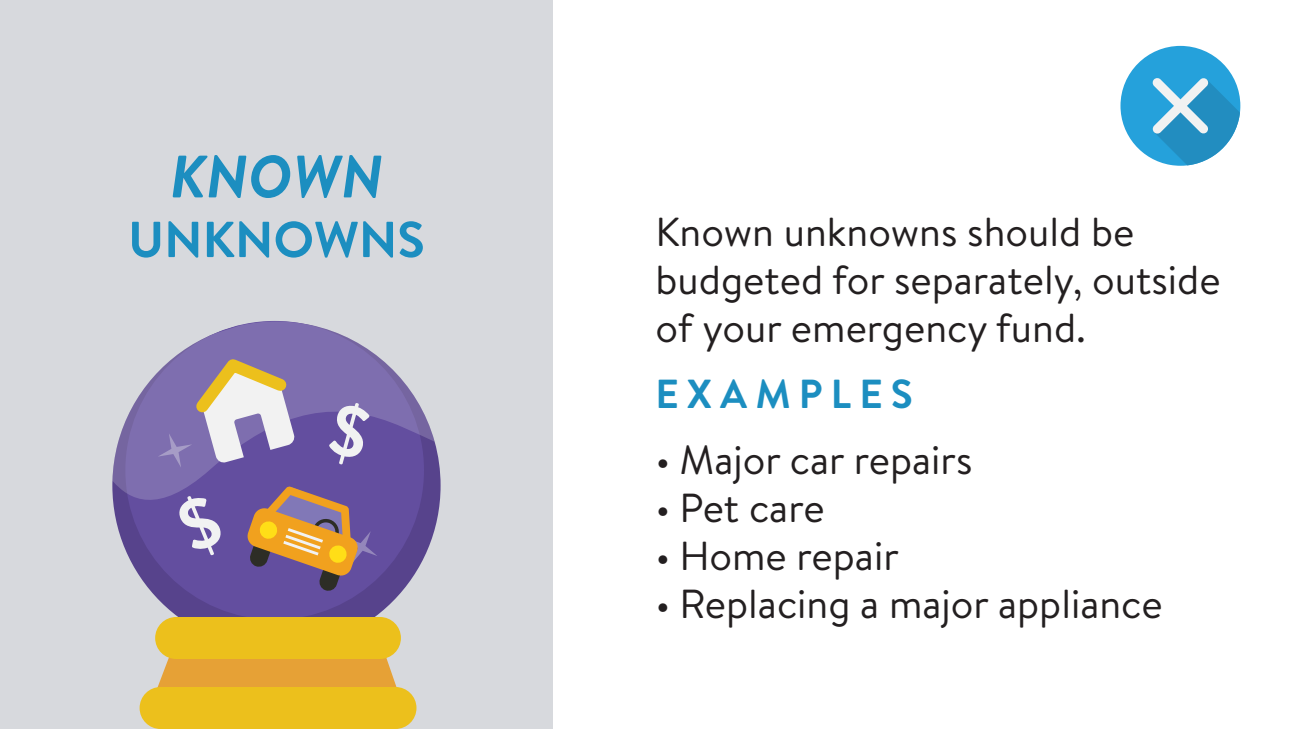
<style>
.page{position:relative;width:1296px;height:729px;background:#fff}
.page>*{position:absolute;margin:0;border:0;box-sizing:border-box;transform-origin:0 0}
.t1{font:italic 700 59.7px "Brandon Text";color:#1c8ec0}
.t2{font:700 50.55px "Brandon Text";color:#1c8ec0}
.t3{font:40.5px/48px "Brandon Text";color:#231f20}
.t4{font:700 40.5px "Brandon Text";letter-spacing:.2em;color:#1c8ec0}
</style>
<div class="page">
<div style="left:0;top:0;width:553px;height:729px;background:#d7d9dd"></div>
<svg style="left:113px;top:443px;width:328px;height:206px"></svg>
<div style="left:125px;top:321px;width:299px;height:299px;background:#634e9f;border-radius:50%"></div>
<svg style="left:147px;top:653px;width:259px;height:39px;background:#e3a94e"></svg>
<div style="left:155px;top:617px;width:246px;height:42px;background:#ecc01c;border-radius:21px"></div>
<div style="left:140px;top:687px;width:276px;height:42px;background:#ecc01c;border-radius:21px"></div>
<svg style="left:112px;top:321px;width:323px;height:179px"></svg>
<svg style="left:158px;top:351px;width:138px;height:117px;background:#a697b4"></svg>
<svg style="left:246px;top:486px;width:131px;height:106px"></svg>
<svg style="left:329px;top:403px;width:41px;height:62px"></svg>
<svg style="left:178px;top:496px;width:44px;height:60px"></svg>
<svg style="left:1120px;top:46px;width:120px;height:120px"></svg>
<h1 class="t1" style="left:170px;top:135px;width:215px">KNOWN</h1>
<p class="t2" style="left:128px;top:204px;width:298px">UNKNOWNS</p>
<p class="t3" style="left:656px;top:207px;width:567px">Known unknowns should be budgeted for separately, outside of your emergency fund.</p>
<p class="t4" style="left:656px;top:366px;width:259px">EXAMPLES</p>
<p class="t3" style="left:656px;top:435px;width:319px">• Major car repairs</p>
<p class="t3" style="left:656px;top:483px;width:171px">• Pet care</p>
<p class="t3" style="left:656px;top:531px;width:245px">• Home repair</p>
<p class="t3" style="left:656px;top:579px;width:509px">• Replacing a major appliance</p>
</div>
